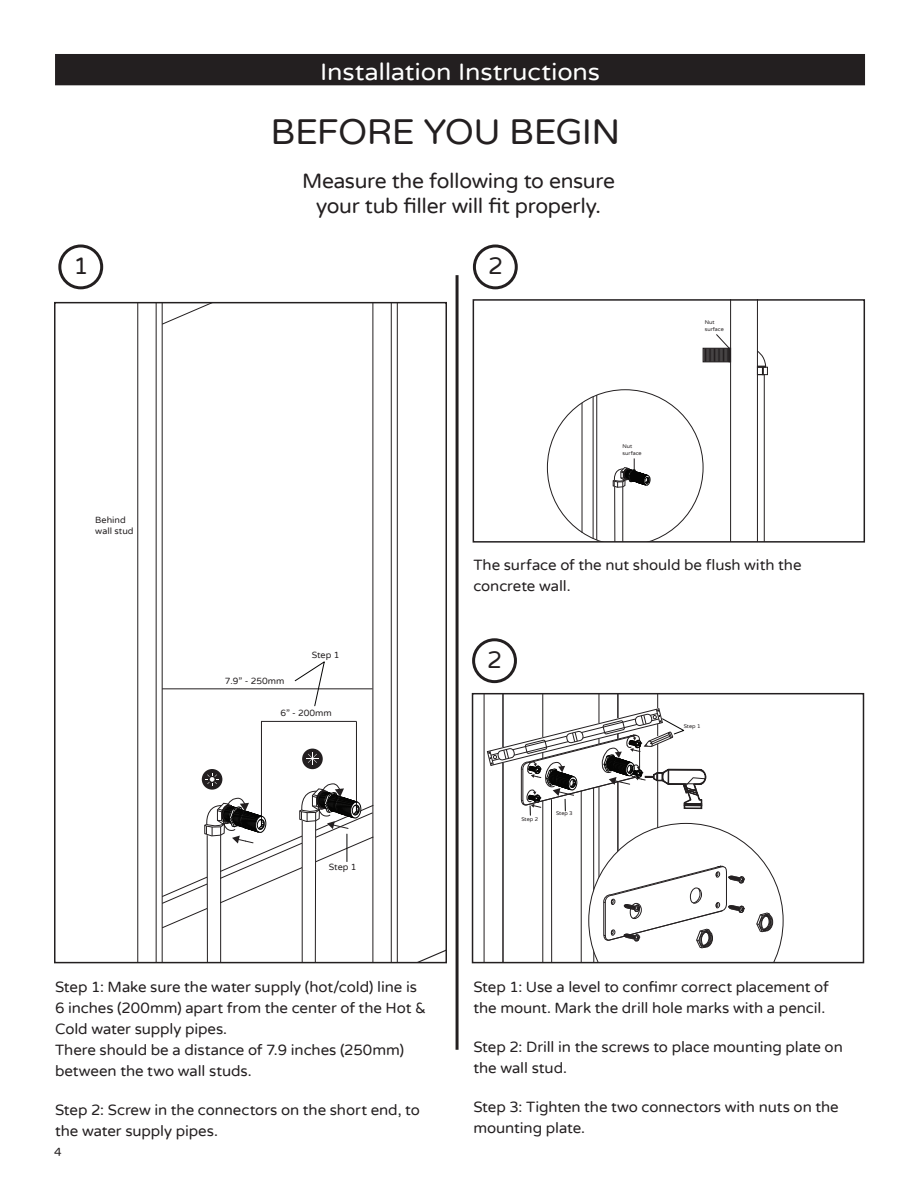
<style>
.page{position:relative;width:918px;height:1188px;background:#fff}
.page>*{position:absolute;margin:0;border:0;box-sizing:border-box;transform-origin:0 0}
.Sub_Italic_Gray{font:36px "Varela Round";letter-spacing:-.015em;color:#231f20}
.Header_BAR{font:24px "Varela Round";letter-spacing:-.005em;color:#fff;scale:1.05 1}
.Sub_Italic_Gray-2{font:24px "Varela Round";color:#231f20}
.Sub_Italic_Gray-3{font:21px/25.5px "Varela Round";letter-spacing:-.015em;color:#231f20;text-align:center}
.Sub_Italic_Gray-4{font:15px/21px "Varela Round";letter-spacing:-.005em;color:#231f20}
.Page_Number{font:12px "Varela Round";color:#231f20}
.t1{font:9px/10.8px "Varela Round";color:#231f20}
.t2{font:5.4px/6.6px "Varela Round";color:#231f20}
</style>
<div class="page">
<div style="left:55px;top:54px;width:810px;height:31px;background:#231f20"></div>
<svg style="left:137px;top:305px;width:260px;height:20px"></svg>
<hr style="left:391px;top:303px;width:1px;height:660px;background:#231f20">
<hr style="left:397px;top:303px;width:1px;height:660px;background:#231f20">
<hr style="left:373px;top:303px;width:1px;height:660px;background:#231f20">
<hr style="left:156px;top:303px;width:1px;height:660px;background:#231f20">
<hr style="left:162px;top:303px;width:1px;height:660px;background:#231f20">
<hr style="left:138px;top:303px;width:1px;height:660px;background:#231f20">
<div style="left:202px;top:769px;width:20px;height:21px;background:#231f20;border-radius:50%"></div>
<div style="left:302px;top:749px;width:21px;height:20px;background:#231f20;border-radius:50%"></div>
<svg style="left:306px;top:752px;width:13px;height:13px"></svg>
<hr style="left:261px;top:721px;width:1px;height:105px;background:#231f20">
<hr style="left:356px;top:721px;width:1px;height:89px;background:#231f20">
<hr style="left:261px;top:721px;width:95px;height:1px;background:#231f20">
<hr style="left:162px;top:689px;width:211px;height:1px;background:#231f20">
<svg style="left:295px;top:661px;width:30px;height:45px"></svg>
<svg style="left:137px;top:773px;width:307px;height:187px"></svg>
<div style="left:54px;top:302px;width:393px;height:661px;border:2px solid #231f20"></div>
<div style="left:757px;top:367px;width:11px;height:8px;border:1px solid #231f20"></div>
<svg style="left:547px;top:302px;width:219px;height:238px"></svg>
<div style="left:473px;top:299px;width:392px;height:244px;border:2px solid #231f20"></div>
<svg style="left:484px;top:696px;width:300px;height:264px"></svg>
<div style="left:472px;top:693px;width:392px;height:270px;border:2px solid #231f20"></div>
<div style="left:58px;top:245px;width:45px;height:44px;border:3px solid #231f20;border-radius:50%"></div>
<div style="left:473px;top:245px;width:45px;height:44px;border:3px solid #231f20;border-radius:50%"></div>
<div style="left:472px;top:638px;width:45px;height:45px;border:3px solid #231f20;border-radius:50%"></div>
<hr style="left:456px;top:275px;width:3px;height:775px;background:#231f20">
<p class="Header_BAR" style="left:320px;top:58px;width:268px">Installation Instructions</p>
<p class="Sub_Italic_Gray" style="left:271px;top:111px;width:351px">BEFORE YOU BEGIN</p>
<p class="Sub_Italic_Gray-3" style="left:302px;top:168px;width:315px">Measure the following to ensure your tub filler will fit properly.</p>
<p class="Sub_Italic_Gray-2" style="left:73px;top:252px;width:17px">1</p>
<p class="Sub_Italic_Gray-2" style="left:488px;top:252px;width:17px">2</p>
<p class="t1" style="left:95px;top:515px;width:40px">Behind wall stud</p>
<p class="t2" style="left:623px;top:443px;width:21px">Nut surface</p>
<p class="t2" style="left:705px;top:319px;width:21px">Nut surface</p>
<p class="t1" style="left:225px;top:675px;width:61px">7.9” - 250mm</p>
<p class="t1" style="left:312px;top:650px;width:29px">Step 1</p>
<p class="t1" style="left:280px;top:708px;width:53px">6” - 200mm</p>
<p class="t1" style="left:329px;top:862px;width:29px">Step 1</p>
<p class="Sub_Italic_Gray-4" style="left:55px;top:977px;width:373px">Step 1: Make sure the water supply (hot/cold) line is 6 inches (200mm) apart from the center of the Hot &amp; Cold water supply pipes.<br>There should be a distance of 7.9 inches (250mm) between the two wall studs.</p>
<p class="Sub_Italic_Gray-4" style="left:55px;top:1100px;width:366px">Step 2: Screw in the connectors on the short end, to the water supply pipes.</p>
<p class="Page_Number" style="left:54px;top:1144px;width:9px">4</p>
<p class="Sub_Italic_Gray-4" style="left:473px;top:555px;width:330px">The surface of the nut should be flush with the concrete wall.</p>
<p class="Sub_Italic_Gray-2" style="left:487px;top:646px;width:17px">2</p>
<p class="t2" style="left:521px;top:816px;width:18px">Step 2</p>
<p class="t2" style="left:556px;top:810px;width:18px">Step 3</p>
<p class="t2" style="left:684px;top:723px;width:18px">Step 1</p>
<p class="Sub_Italic_Gray-4" style="left:473px;top:977px;width:357px">Step 1: Use a level to confimr correct placement of the mount. Mark the drill hole marks with a pencil.</p>
<p class="Sub_Italic_Gray-4" style="left:473px;top:1037px;width:371px">Step 2: Drill in the screws to place mounting plate on the wall stud.</p>
<p class="Sub_Italic_Gray-4" style="left:473px;top:1097px;width:367px">Step 3: Tighten the two connectors with nuts on the mounting plate.</p>
</div>
